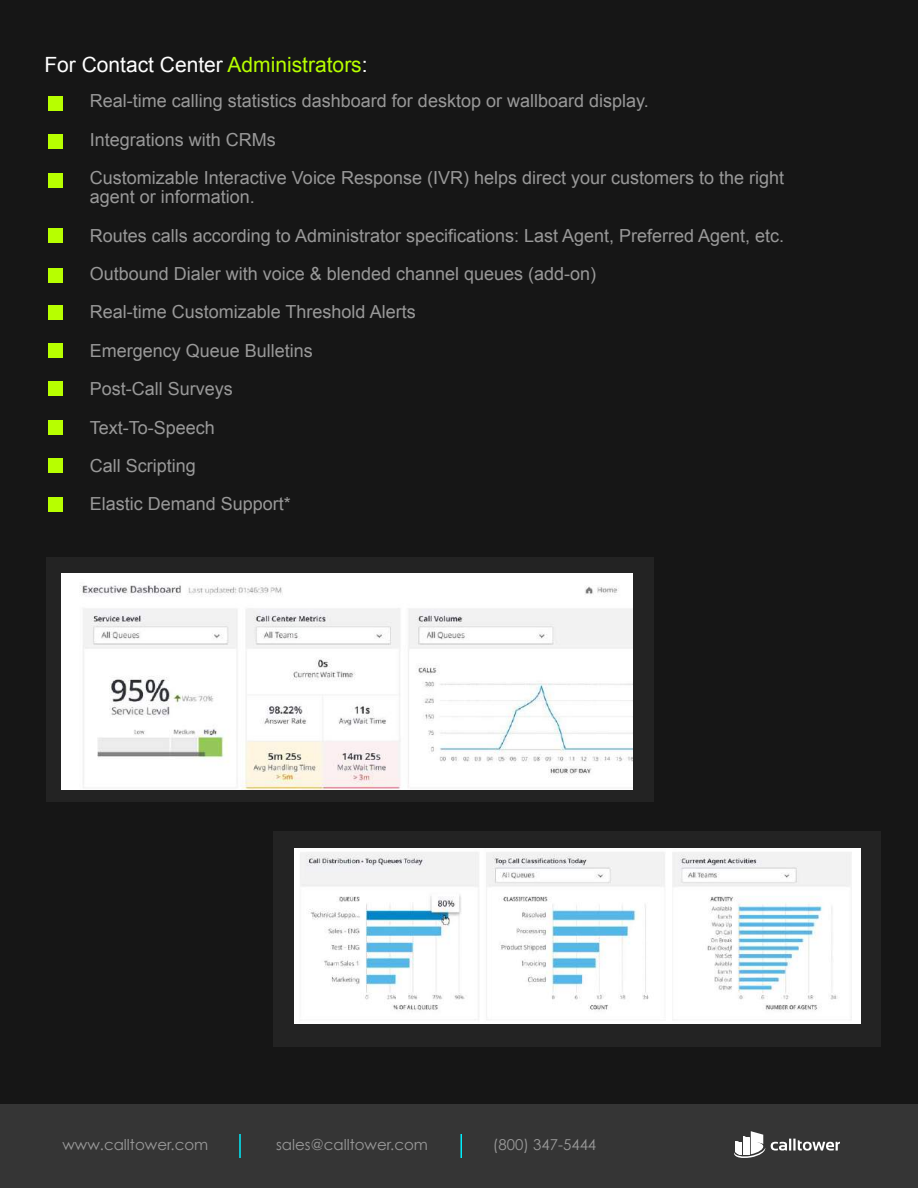
<style>
.page{position:relative;width:918px;height:1188px;background:#161616}
.page>*{position:absolute;margin:0;border:0;box-sizing:border-box;transform-origin:0 0}
.t1{font:21px "Arial";color:#fff}
.t2{font:18px/38.4px "Arial";color:#999}
.t3{font:15px "Century Gothic";color:#999}
.s1{color:#b7ff00}
</style>
<div class="page">
<div style="left:0;top:1104px;width:918px;height:84px;background:#353535"></div>
<svg style="left:734px;top:1131px;width:106px;height:27px"></svg>
<hr style="left:239px;top:1134px;width:2px;height:24px;background:#00edfb">
<hr style="left:460px;top:1134px;width:2px;height:24px;background:#00edfb">
<div style="left:49px;top:96px;width:14px;height:15px;background:#b7ff00"></div>
<div style="left:49px;top:134px;width:14px;height:15px;background:#b7ff00"></div>
<div style="left:49px;top:173px;width:14px;height:15px;background:#b7ff00"></div>
<div style="left:49px;top:228px;width:14px;height:15px;background:#b7ff00"></div>
<div style="left:49px;top:268px;width:14px;height:14px;background:#b7ff00"></div>
<div style="left:49px;top:305px;width:14px;height:14px;background:#b7ff00"></div>
<div style="left:49px;top:343px;width:14px;height:15px;background:#b7ff00"></div>
<div style="left:49px;top:382px;width:14px;height:14px;background:#b7ff00"></div>
<div style="left:49px;top:420px;width:14px;height:15px;background:#b7ff00"></div>
<div style="left:49px;top:458px;width:14px;height:15px;background:#b7ff00"></div>
<div style="left:49px;top:497px;width:14px;height:14px;background:#b7ff00"></div>
<div style="left:46px;top:558px;width:608px;height:244px;background:#232323"></div>
<div style="left:274px;top:831px;width:607px;height:215px;background:#232323"></div>
<img style="left:61px;top:573px;width:571px;height:216px">
<img style="left:294px;top:849px;width:567px;height:175px">
<p class="t1" style="left:44px;top:51px;width:325px">For Contact Center <span class="s1">Administrators</span>:</p>
<p class="t2" style="left:90px;top:82px;width:696px">Real-time calling statistics dashboard for desktop or wallboard display.<br>Integrations with CRMs<br>Customizable Interactive Voice Response (IVR) helps direct your customers to the right</p>
<p class="t2" style="left:90px;top:178px;width:696px">agent or information.<br>Routes calls according to Administrator specifications: Last Agent, Preferred Agent, etc.<br>Outbound Dialer with voice &amp; blended channel queues (add-on)<br>Real-time Customizable Threshold Alerts<br>Emergency Queue Bulletins<br>Post-Call Surveys<br>Text-To-Speech<br>Call Scripting<br>Elastic Demand Support*</p>
<p class="t3" style="left:62px;top:1134px;width:147px">www.calltower.com</p>
<p class="t3" style="left:276px;top:1134px;width:153px">sales@calltower.com</p>
<p class="t3" style="left:493px;top:1134px;width:105px">(800) 347-5444</p>
</div>
